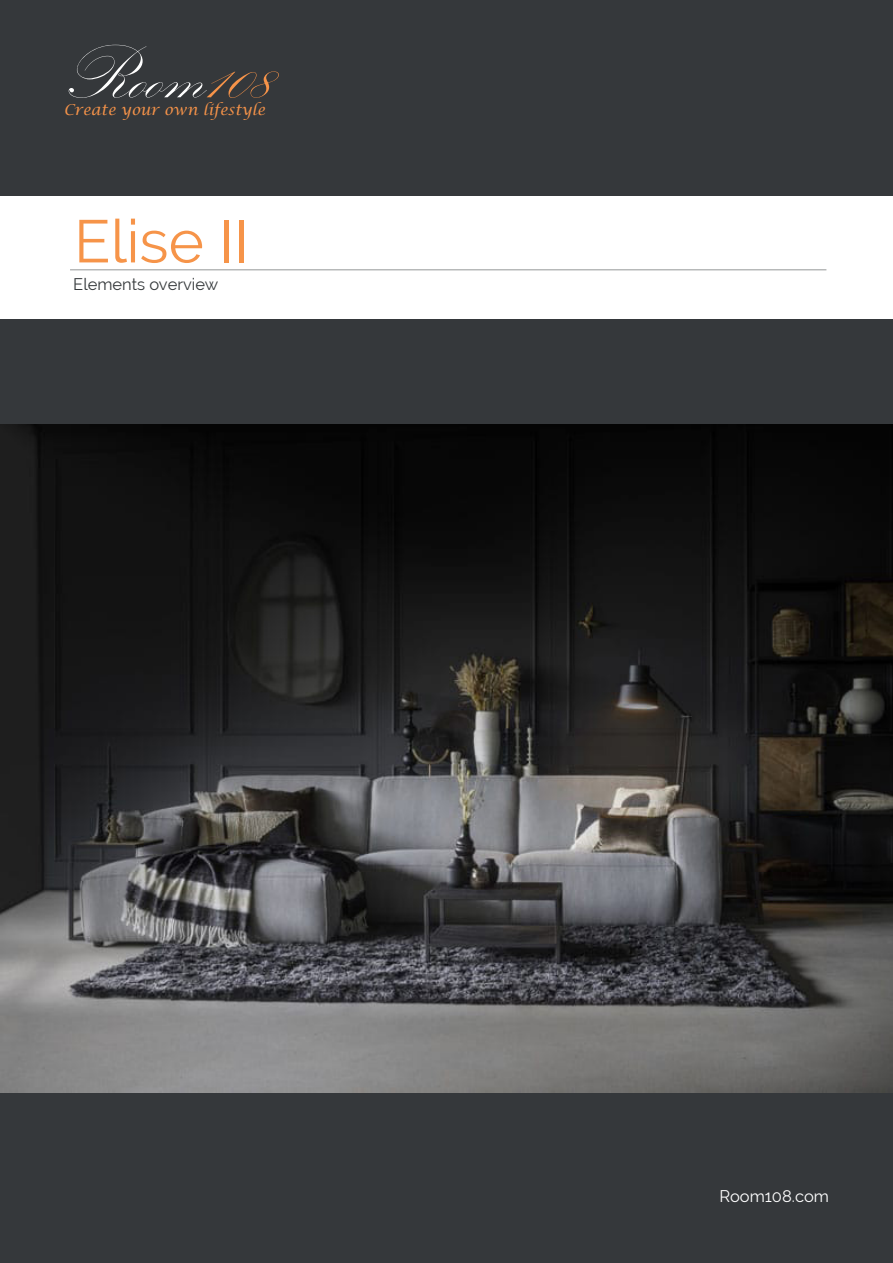
<style>
.page{position:relative;width:893px;height:1263px;background:#fff}
.page>*{position:absolute;margin:0;border:0;box-sizing:border-box;transform-origin:0 0}
.t1{font:77.4px "Kunstler Script";color:#fff}
.t2{font:60px "Raleway";color:#f69449}
.t3{font:16.5px "Raleway";color:#35393b}
.t4{font:16.5px "Raleway";color:#fff}
.t5{font:italic 15px "Lucida Calligraphy";color:#f49249}
.s1{color:#f69349}
</style>
<div class="page">
<div style="left:0;top:0;width:893px;height:196px;background:#35383b"></div>
<div style="left:0;top:1093px;width:893px;height:170px;background:#35383b"></div>
<hr style="left:70px;top:269px;width:756px;height:1px;background:#959798">
<img style="left:0;top:423px;width:893px;height:670px">
<div style="left:0;top:319px;width:893px;height:104px;background:#35383b"></div>
<h1 class="t1" style="left:59px;top:33px;width:212px">Room<span class="s1">108</span></h1>
<p class="t5" style="left:64px;top:101px;width:203px">Create your own lifestyle</p>
<p class="t2" style="left:74px;top:206px;width:177px">Elise II</p>
<p class="t3" style="left:73px;top:275px;width:147px">Elements overview</p>
<p class="t4" style="left:719px;top:1186px;width:111px">Room108.com</p>
</div>
